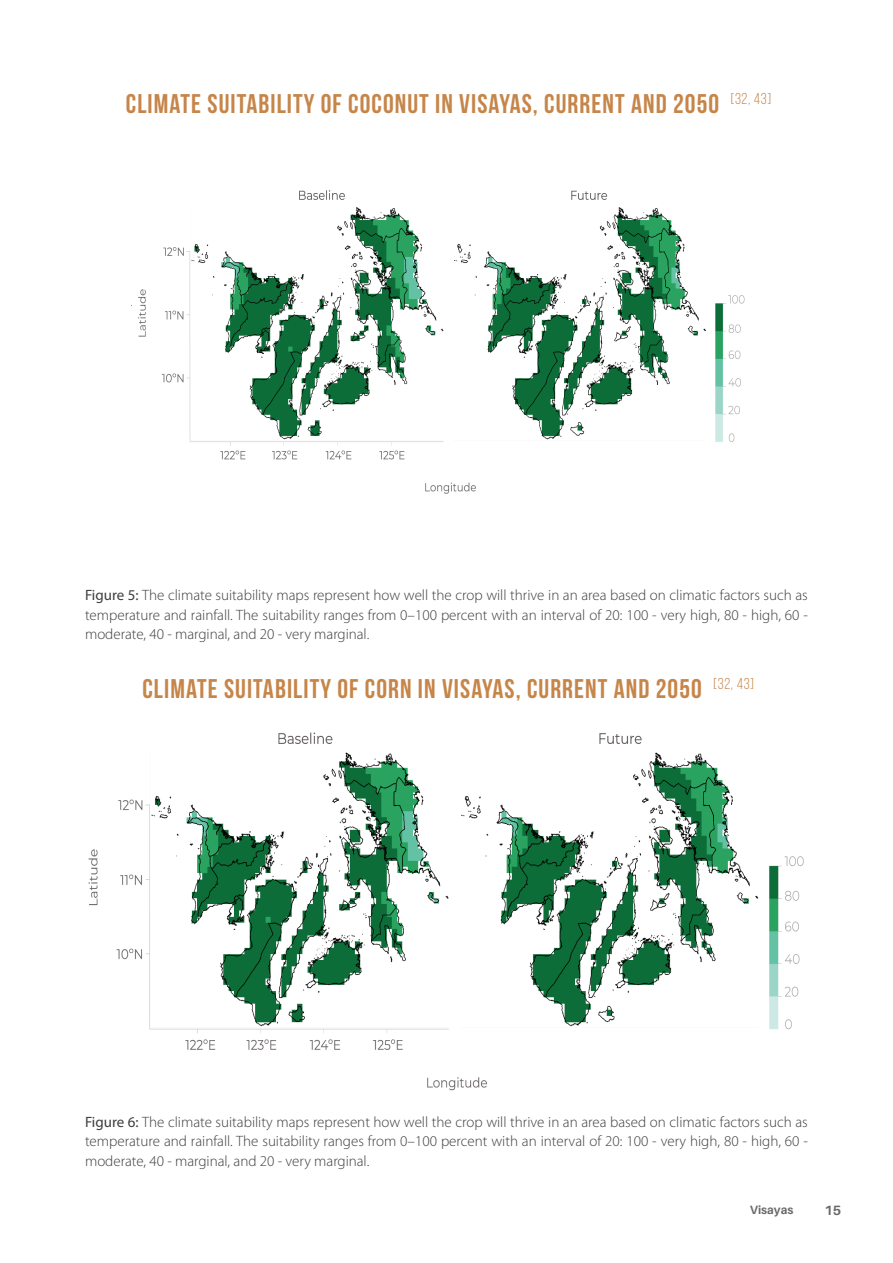
<style>
.page{position:relative;width:893px;height:1263px;background:#fff}
.page>*{position:absolute;margin:0;border:0;box-sizing:border-box;transform-origin:0 0}
.TITULO_1{font:27px "Bebas Neue";letter-spacing:.04em;color:#c68549}
.TEXTO_NUEVO{font:300 15px/19.5px "Myriad Pro";color:#3e3e3f;text-align:justify}
.t1{font:700 13.5px "Aileron";color:#69696c}
.t2{font:700 12px "Aileron";color:#69696c}
.s1{font-weight:400}
</style>
<div class="page">
<img style="left:88px;top:732px;width:716px;height:359px">
<img style="left:131px;top:190px;width:614px;height:304px">
<p class="TITULO_1" style="left:126px;top:89px;width:647px">CLIMATE SUITABILITY OF COCONUT IN VISAYAS, CURRENT AND 2050 <sup>[32,</sup> <sup>43]</sup></p>
<p class="TEXTO_NUEVO" style="left:85px;top:586px;width:724px"><span class="s1">Figure 5:</span> The climate suitability maps represent how well the crop will thrive in an area based on climatic factors such as temperature and rainfall. The suitability ranges from 0–100 percent with an interval of 20: 100 - very high, 80 - high, 60 - moderate, 40 - marginal, and 20 - very marginal.</p>
<p class="TITULO_1" style="left:142px;top:674px;width:613px">CLIMATE SUITABILITY OF CORN IN VISAYAS, CURRENT AND 2050 <sup>[32,</sup> <sup>43]</sup></p>
<p class="TEXTO_NUEVO" style="left:85px;top:1112px;width:724px"><span class="s1">Figure 6:</span> The climate suitability maps represent how well the crop will thrive in an area based on climatic factors such as temperature and rainfall. The suitability ranges from 0–100 percent with an interval of 20: 100 - very high, 80 - high, 60 - moderate, 40 - marginal, and 20 - very marginal.</p>
<p class="t2" style="left:750px;top:1203px;width:45px">Visayas</p>
<p class="t1" style="left:824px;top:1203px;width:18px">15</p>
</div>
